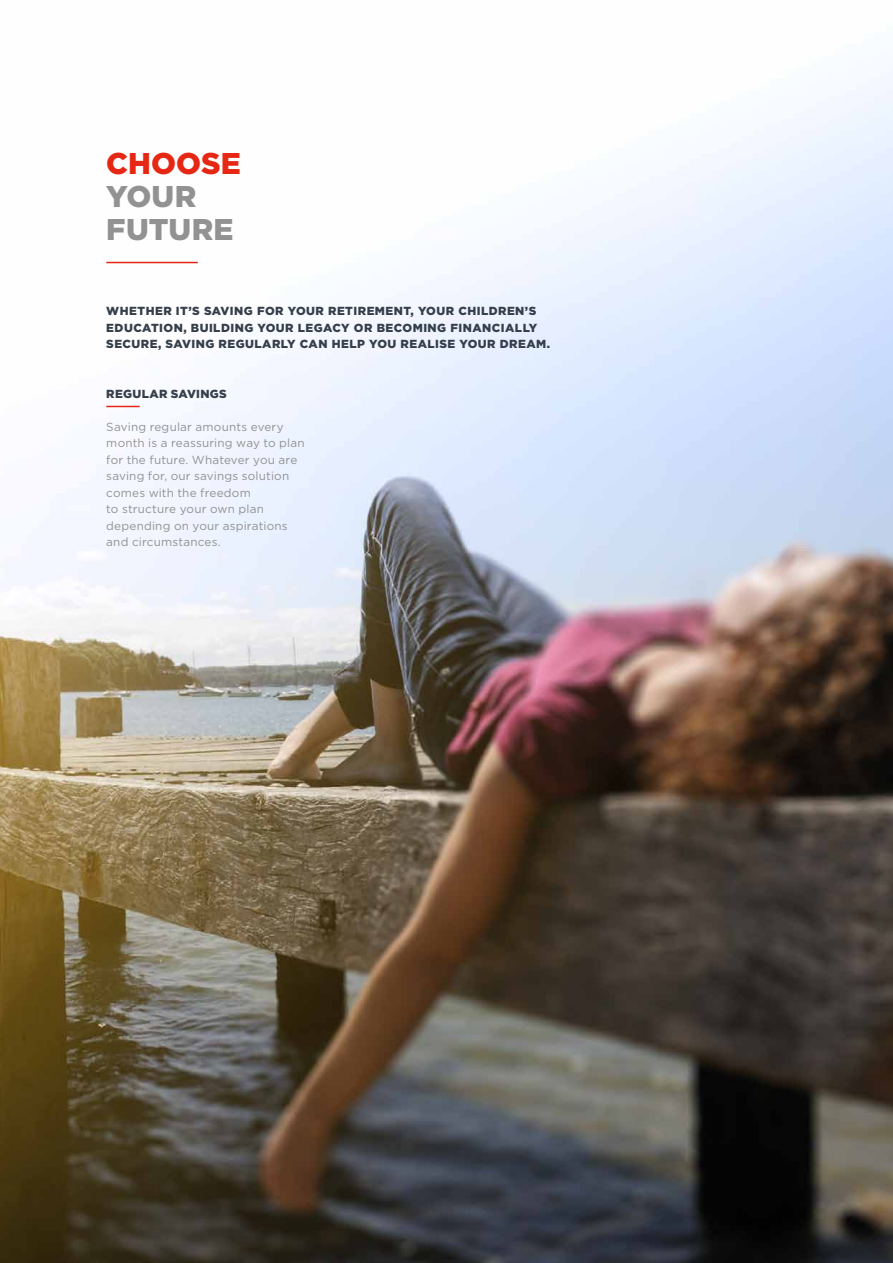
<style>
.page{position:relative;width:893px;height:1263px;background:#fff}
.page>*{position:absolute;margin:0;border:0;box-sizing:border-box;transform-origin:0 0}
.Headline{font:900 30px/33px "Gotham";letter-spacing:.005em;color:#929292}
.Body{font:11.7px/16.5px "Gotham";letter-spacing:.015em;color:#929292}
.quote{font:900 11.7px/16.5px "Gotham";letter-spacing:.04em;color:#353f4b}
.Subheadline{font:900 11.7px "Gotham";letter-spacing:.025em;color:#353f4b}
.s1{color:#e52713}
</style>
<div class="page">
<img style="left:0;top:67px;width:893px;height:1196px">
<hr style="left:106px;top:262px;width:92px;height:1px;background:#e52713">
<hr style="left:106px;top:406px;width:34px;height:1px;background:#e52713">
<p class="Headline" style="left:106px;top:147px;width:136px"><span class="s1">CHOOSE<br></span>YOUR<br>FUTURE</p>
<p class="quote" style="left:106px;top:302px;width:445px">WHETHER IT’S SAVING FOR YOUR RETIREMENT, YOUR CHILDREN’S<br>EDUCATION, BUILDING YOUR LEGACY OR BECOMING FINANCIALLY<br>SECURE, SAVING REGULARLY CAN HELP YOU REALISE YOUR DREAM.</p>
<p class="Subheadline" style="left:106px;top:385px;width:122px">REGULAR SAVINGS</p>
<p class="Body" style="left:106px;top:418px;width:200px">Saving regular amounts every month is a reassuring way to plan for the future. Whatever you are saving for, our savings solution comes with the freedom<br>to structure your own plan depending on your aspirations and circumstances.</p>
</div>
